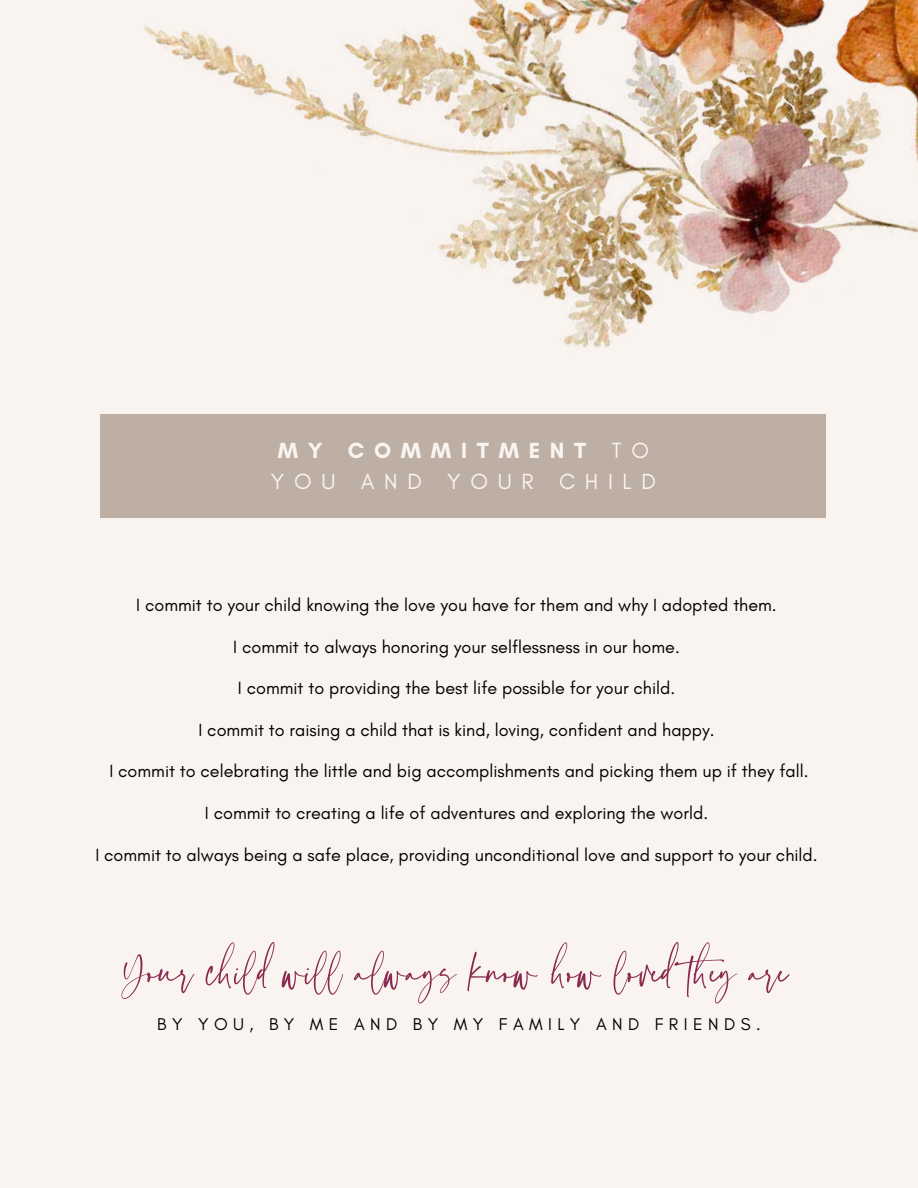
<style>
.page{position:relative;width:918px;height:1188px;background:#faf4f0}
.page>*{position:absolute;margin:0;border:0;box-sizing:border-box;transform-origin:0 0}
.t1{font:55.8px "Faustine";color:#730131}
.t2{font:22.35px/30.9px "Glacial Indifference";letter-spacing:.435em;color:#faf4f0;text-align:center}
.t3{font:18px "Glacial Indifference";color:#000}
.t4{font:17.4px "Glacial Indifference";letter-spacing:.315em;color:#000}
.s1{font-weight:700}
</style>
<div class="page">
<img style="left:100px;top:0;width:818px;height:518px">
<p class="t2" style="left:271px;top:435px;width:387px"><span class="s1">MY COMMITMENT</span> TO<br>YOU AND YOUR CHILD</p>
<p class="t3" style="left:136px;top:594px;width:642px">I commit to your child knowing the love you have for them and why I adopted them.</p>
<p class="t3" style="left:233px;top:635px;width:448px">I commit to always honoring your selflessness in our home.</p>
<p class="t3" style="left:238px;top:677px;width:439px">I commit to providing the best life possible for your child.</p>
<p class="t3" style="left:199px;top:719px;width:518px">I commit to raising a child that is kind, loving, confident and happy.</p>
<p class="t3" style="left:109px;top:760px;width:701px">I commit to celebrating the little and big accomplishments and picking them up if they fall.</p>
<p class="t3" style="left:205px;top:802px;width:505px">I commit to creating a life of adventures and exploring the world.</p>
<p class="t3" style="left:95px;top:844px;width:724px">I commit to always being a safe place, providing unconditional love and support to your child.</p>
<h1 class="t1" style="left:119px;top:939px;width:672px">Your child will always know how loved they are</h1>
<p class="t4" style="left:157px;top:1014px;width:605px">BY YOU, BY ME AND BY MY FAMILY AND FRIENDS.</p>
</div>
